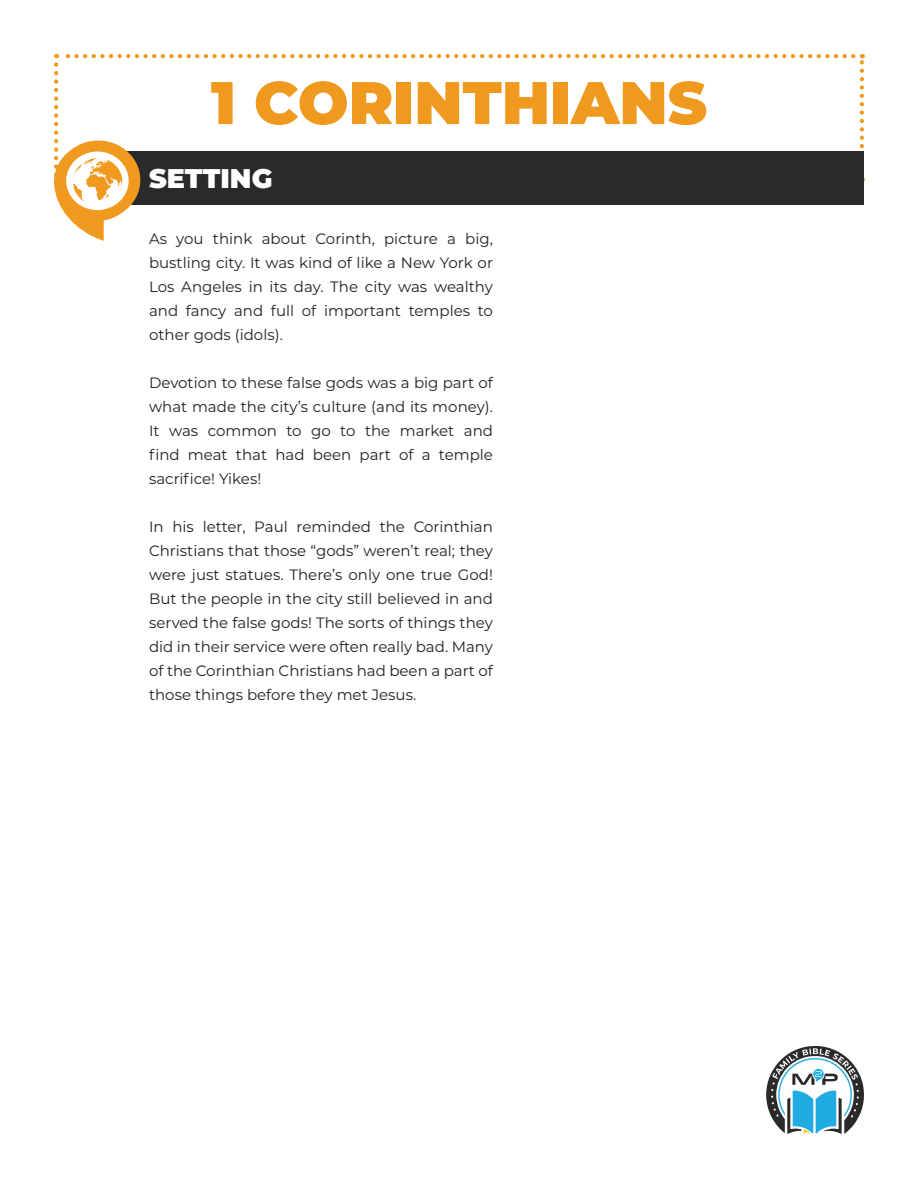
<style>
.page{position:relative;width:918px;height:1188px;background:#fff}
.page>*{position:absolute;margin:0;border:0;box-sizing:border-box;transform-origin:0 0}
.t1{font:900 60px "Montserrat";color:#f0991f}
.t2{font:900 27px "Montserrat";color:#fff}
.t3{font:15px/24px "Montserrat";color:#231f20;text-align:justify}
</style>
<div class="page">
<svg style="left:54px;top:54px;width:810px;height:187px"></svg>
<svg style="left:766px;top:1046px;width:98px;height:88px"></svg>
<p class="t1" style="left:211px;top:58px;width:498px">1 CORINTHIANS</p>
<p class="t2" style="left:149px;top:158px;width:125px">SETTING</p>
<p class="t3" style="left:149px;top:227px;width:346px">As you think about Corinth, picture a big, bustling city. It was kind of like a New York or Los Angeles in its day. The city was wealthy and fancy and full of important temples to other gods (idols).</p>
<p class="t3" style="left:149px;top:371px;width:346px">Devotion to these false gods was a big part of what made the city’s culture (and its money).<br>It was common to go to the market and find meat that had been part of a temple sacrifice! Yikes!</p>
<p class="t3" style="left:149px;top:515px;width:346px">In his letter, Paul reminded the Corinthian Christians that those “gods” weren’t real; they were just statues. There’s only one true God!<br>But the people in the city still believed in and served the false gods! The sorts of things they did in their service were often really bad. Many of the Corinthian Christians had been a part of those things before they met Jesus.</p>
</div>
